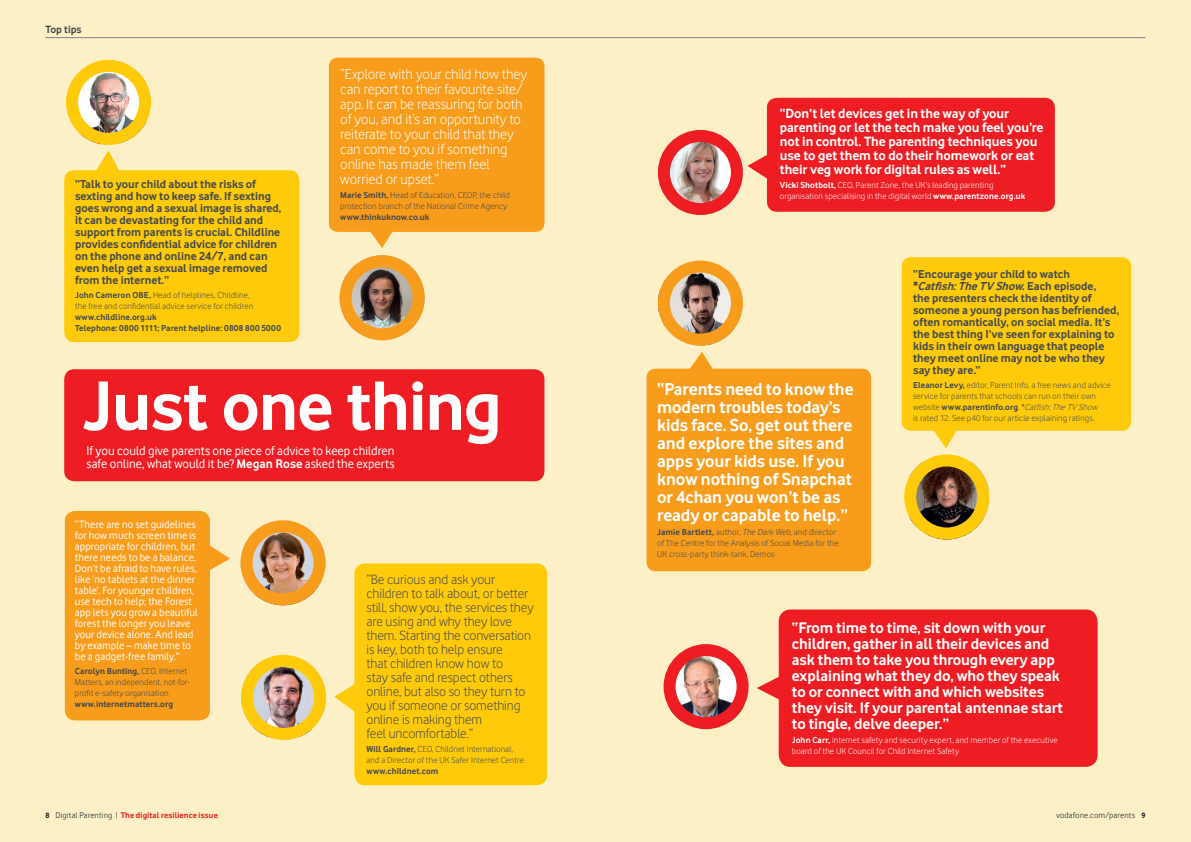
<style>
.page{position:relative;width:1191px;height:842px;background:#fff}
.page>*{position:absolute;margin:0;border:0;box-sizing:border-box;transform-origin:0 0}
.t1{font:700 72.4px "Vodafone Rg";letter-spacing:-.02em;color:#fff}
.t2{font:700 18px/18px "Vodafone Rg";letter-spacing:-.005em;color:#fff}
.t3{font:700 16px/16px "Vodafone Rg";letter-spacing:-.005em;color:#fff}
.t4{font:15px/15px "Vodafone Lt";letter-spacing:-.005em;color:#fff}
.t5{font:14px/14px "Vodafone Lt";letter-spacing:-.005em;color:#43494d}
.t6{font:700 14px/14px "Vodafone Rg";letter-spacing:-.005em;color:#fff}
.t7{font:13px/13.6px "Vodafone Rg";color:#fff}
.t8{font:700 12px/12px "Vodafone Rg";color:#43494d}
.t9{font:11px/11px "Vodafone Rg";letter-spacing:.005em;color:#fff}
.t10{font:700 11px "Vodafone Rg";color:#43494d}
.t11{font:9px/11px "Vodafone Lt";letter-spacing:.015em;color:#43494d}
.t12{font:9px/11px "Vodafone Lt";letter-spacing:.015em;color:#fff}
.t13{font:700 9px/11px "Vodafone Rg";letter-spacing:.01em;color:#43494d}
.t14{font:700 8.5px "Vodafone Rg";letter-spacing:.01em;color:#ee1d23}
.t15{font:8.5px "Vodafone Rg";letter-spacing:.015em;color:#43494d}
.s1{font-family:"Vodafone Rg";font-weight:700}
.s2{font-weight:700}
.s3{font-family:"Vodafone Lt";font-weight:400}
.s4{font-size:8px;color:#231f20}
.s5{font-weight:400;color:#43494d}
.s6{font-style:italic}
.s7{font-family:"Vodafone Lt";font-weight:400;font-style:italic}
.s8{font-weight:700;font-size:8px;color:#231f20}
</style>
<div class="page">
<div style="left:0;top:0;width:595px;height:842px;background:#fef0c6"></div>
<hr style="left:45px;top:37px;width:550px;height:1px;background:#808285">
<div style="left:64px;top:369px;width:480px;height:112px;background:#ee1d23;border-radius:10px"></div>
<svg style="left:329px;top:58px;width:215px;height:190px;background:#f8a229"></svg>
<svg style="left:65px;top:511px;width:165px;height:209px;background:#f8a52f"></svg>
<svg style="left:334px;top:563px;width:213px;height:222px;background:#fecd1b"></svg>
<img style="left:339px;top:255px;width:85px;height:85px;border-radius:43px">
<div style="left:339px;top:255px;width:85px;height:85px;border:12px solid #f89c1c;border-radius:50%"></div>
<img style="left:245px;top:528px;width:80px;height:77px">
<div style="left:240px;top:520px;width:85px;height:85px;border:12px solid #f89c1c;border-radius:50%"></div>
<img style="left:241px;top:660px;width:85px;height:80px">
<div style="left:241px;top:655px;width:85px;height:85px;border:12px solid #feca0a;border-radius:50%"></div>
<svg style="left:64px;top:150px;width:235px;height:192px;background:#fecd1d"></svg>
<img style="left:74px;top:64px;width:77px;height:81px">
<div style="left:66px;top:60px;width:85px;height:85px;border:12px solid #feca0a;border-radius:50%"></div>
<div style="left:595px;top:0;width:596px;height:842px;background:#fef0c6"></div>
<hr style="left:595px;top:37px;width:550px;height:1px;background:#808285">
<svg style="left:646px;top:352px;width:225px;height:219px;background:#f8a229"></svg>
<svg style="left:901px;top:257px;width:230px;height:191px;background:#fece20"></svg>
<div style="left:747px;top:98px;width:307px;height:114px;background:#ee1d23"></div>
<svg style="left:757px;top:609px;width:340px;height:158px;background:#ef2a2d"></svg>
<img style="left:658px;top:261px;width:85px;height:85px;border-radius:43px">
<div style="left:658px;top:261px;width:85px;height:85px;border:12px solid #f89c1c;border-radius:50%"></div>
<img style="left:909px;top:463px;width:79px;height:76px">
<div style="left:904px;top:454px;width:85px;height:85px;border:12px solid #feca0a;border-radius:50%"></div>
<img style="left:658px;top:132px;width:85px;height:81px">
<div style="left:658px;top:130px;width:85px;height:85px;border:12px solid #ee1d23;border-radius:50%"></div>
<img style="left:668px;top:650px;width:80px;height:71px">
<div style="left:663px;top:644px;width:85px;height:85px;border:12px solid #ee1d23;border-radius:50%"></div>
<p class="t10" style="left:45px;top:23px;width:38px">Top tips</p>
<p class="t8" style="left:75px;top:178px;width:208px">“Talk to your child about the risks of sexting and how to keep safe. If sexting goes wrong and a sexual image is shared, it can be devastating for the child and support from parents is crucial. Childline provides confidential advice for children on the phone and online 24/7, and can even help get a sexual image removed from the internet.”</p>
<p class="t11" style="left:75px;top:289px;width:180px"><span class="s1">John Cameron OBE,</span> Head of helplines, Childline, the free and confidential advice service for children</p>
<p class="t13" style="left:75px;top:311px;width:207px">www.childline.org.uk<br>Telephone: 0800 1111; Parent helpline: 0808 800 5000</p>
<p class="t4" style="left:340px;top:66px;width:188px">“Explore with your child how they can report to their favourite site/ app. It can be reassuring for both of you, and it’s an opportunity to reiterate to your child that they can come to you if something online has made them feel worried or upset.”</p>
<p class="t11" style="left:340px;top:189px;width:171px"><span class="s1">Marie Smith,</span> Head of Education, CEOP, the child protection branch of the National Crime Agency</p>
<p class="t13" style="left:340px;top:211px;width:91px">www.thinkuknow.co.uk</p>
<h1 class="t1" style="left:82px;top:364px;width:421px">Just one thing</h1>
<h3 class="t7" style="left:86px;top:443px;width:309px">If you could give parents one piece of advice to keep children safe online, what would it be? <span class="s2">Megan Rose</span> asked the experts</h3>
<p class="t9" style="left:75px;top:519px;width:125px">“There are no set guidelines for how much screen time is appropriate for children, but there needs to be a balance.<br>Don’t be afraid to have rules, like ‘no tablets at the dinner table’. For younger children, use tech to help; the Forest app lets you grow a beautiful forest the longer you leave your device alone. And lead by example – make time to be a gadget-free family.”</p>
<p class="t13" style="left:75px;top:666px;width:114px">Carolyn Bunting, <span class="s3">CEO, Internet</span></p>
<p class="t11" style="left:75px;top:677px;width:116px">Matters, an independent, not-for&shy;profit e-safety organisation</p>
<p class="t13" style="left:75px;top:699px;width:100px">www.internetmatters.org</p>
<p class="t14" style="left:45px;top:810px;width:174px"><span class="s4">8</span> <span class="s5">Digital Parenting |</span> The digital resilience issue</p>
<p class="t5" style="left:366px;top:572px;width:169px">“Be curious and ask your children to talk about, or better still, show you, the services they are using and why they love them. Starting the conversation is key, both to help ensure<br>that children know how to<br>stay safe and respect others online, but also so they turn to you if someone or something online is making them<br>feel uncomfortable.”</p>
<p class="t11" style="left:366px;top:744px;width:159px"><span class="s1">Will Gardner,</span> CEO, Childnet International, and a Director of the UK Safer Internet Centre</p>
<p class="t13" style="left:366px;top:765px;width:73px">www.childnet.com</p>
<h3 class="t6" style="left:780px;top:107px;width:265px">“Don’t let devices get in the way of your parenting or let the tech make you feel you’re not in control. The parenting techniques you use to get them to do their homework or eat their veg work for digital rules as well.”</h3>
<p class="t12" style="left:780px;top:180px;width:247px"><span class="s1">Vicki Shotbolt,</span> CEO, Parent Zone, the UK’s leading parenting organisation specialising in the digital world <span class="s1">www.parentzone.org.uk</span></p>
<h2 class="t2" style="left:657px;top:380px;width:198px">“Parents need to know the modern troubles today’s kids face. So, get out there and explore the sites and apps your kids use. If you know nothing of Snapchat or 4chan you won’t be as ready or capable to help.”</h2>
<p class="t11" style="left:657px;top:527px;width:183px"><span class="s1">Jamie Bartlett,</span> author, <span class="s6">The Dark Web</span>, and director of The Centre for the Analysis of Social Media for the<br>UK cross-party think-tank, Demos</p>
<p class="t8" style="left:913px;top:268px;width:207px">“Encourage your child to watch<br>* <span class="s6">Catfish:TheTV Show</span>. E a c h e p i s o d e ,<br>the presenters check the identity of someone a young person has befriended, often romantically, on social media. It’s the best thing I’ve seen for explaining to kids in their own language that people they meet online may not be who they say they are.”</p>
<p class="t11" style="left:913px;top:379px;width:199px"><span class="s1">Eleanor Levy,</span> editor, Parent Info, a free news and advice service for parents that schools can run on their own</p>
<p class="t13" style="left:913px;top:401px;width:188px"><span class="s3">website</span> www.parentinfo.org<span class="s3">. *</span><span class="s7">Catfish:TheTVShow</span></p>
<p class="t11" style="left:913px;top:412px;width:183px">is rated 12. See p40 for our article explaining ratings.</p>
<p class="t3" style="left:792px;top:619px;width:273px">“From time to time, sit down with your children, gather in all their devices and ask them to take you through every app explaining what they do, who they speak to or connect with and which websites they visit. If your parental antennae start to tingle, delve deeper.”</p>
<p class="t12" style="left:792px;top:734px;width:267px"><span class="s1">John Carr,</span> internet safety and security expert, and member of the executive board of the UK Council for Child Internet Safety</p>
<p class="t15" style="left:1056px;top:810px;width:91px">vodafone.com/parents <span class="s8">9</span></p>
</div>
